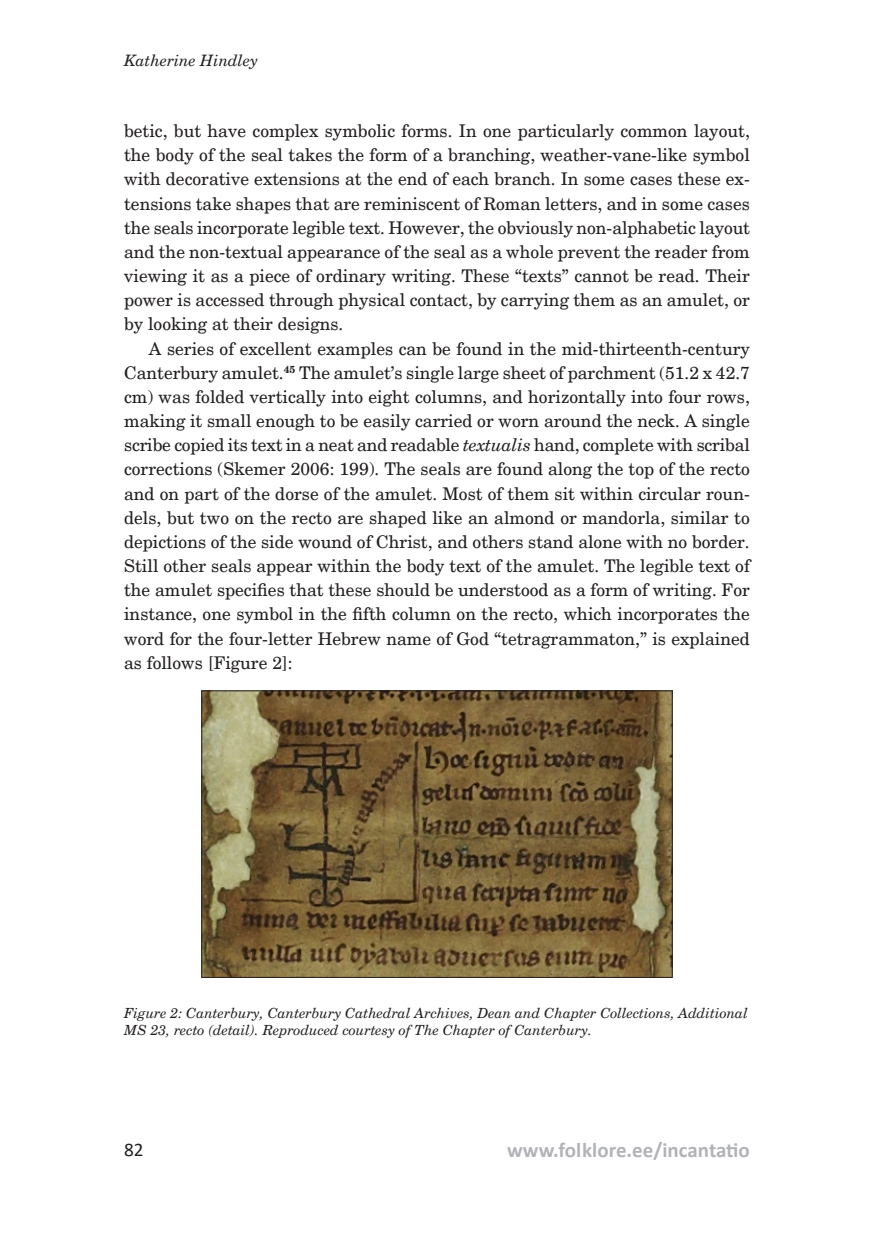
<style>
.page{position:relative;width:874px;height:1241px;background:#fff}
.page>*{position:absolute;margin:0;border:0;box-sizing:border-box;transform-origin:0 0}
.t1{font:700 21px "Calibri";color:#b2b3b7}
.t2{font:19.25px "Calibri";color:#231f20}
.normal_10{font:17.5px/24.2px "New Century Schlbk";color:#231f20;text-align:justify}
.t3{font:italic 15.75px "New Century Schlbk";color:#231f20}
.Pildiallkiri{font:italic 14px/16.8px "New Century Schlbk";color:#231f20}
.s1{font-style:italic}
</style>
<div class="page">
<img style="left:203px;top:692px;width:467px;height:283px">
<div style="left:201px;top:690px;width:471px;height:287px;border:1px solid #231f20"></div>
<p class="t3" style="left:124px;top:51px;width:135px">Katherine Hindley</p>
<p class="normal_10" style="left:124px;top:119px;width:627px">betic, but have complex symbolic forms. In one particularly common layout, the body of the seal takes the form of a branching, weather-vane-like symbol with decorative extensions at the end of each branch. In some cases these ex&shy;tensions take shapes that are reminiscent of Roman letters, and in some cases the seals incorporate legible text. However, the obviously non-alphabetic layout and the non-textual appearance of the seal as a whole prevent the reader from viewing it as a piece of ordinary writing. These “texts” cannot be read. Their power is accessed through physical contact, by carrying them as an amulet, or by looking at their designs.</p>
<p class="normal_10" style="left:124px;top:336px;width:627px;text-indent:25px">A series of excellent examples can be found in the mid-thirteenth-century Canterbury amulet.<sup>45</sup> The amulet’s single large sheet of parchment (51.2 x 42.7 cm) was folded vertically into eight columns, and horizontally into four rows, making it small enough to be easily carried or worn around the neck. A single scribe copied its text in a neat and readable <span class="s1">textualis</span> hand, complete with scribal corrections (Skemer 2006: 199). The seals are found along the top of the recto and on part of the dorse of the amulet. Most of them sit within circular roun&shy;dels, but two on the recto are shaped like an almond or mandorla, similar to depictions of the side wound of Christ, and others stand alone with no border.<br>Still other seals appear within the body text of the amulet. The legible text of the amulet specifies that these should be understood as a form of writing. For instance, one symbol in the fifth column on the recto, which incorporates the word for the four-letter Hebrew name of God “tetragrammaton,” is explained as follows [Figure 2]:</p>
<p class="Pildiallkiri" style="left:124px;top:1004px;width:625px">Figure 2: Canterbury, Canterbury Cathedral Archives, Dean and Chapter Collections, Additional<br>MS 23, recto (detail). Reproduced courtesy of The Chapter of Canterbury.</p>
<p class="t2" style="left:124px;top:1136px;width:21px">82</p>
<p class="t1" style="left:507px;top:1135px;width:244px">www.folklore.ee/incantatio</p>
</div>
